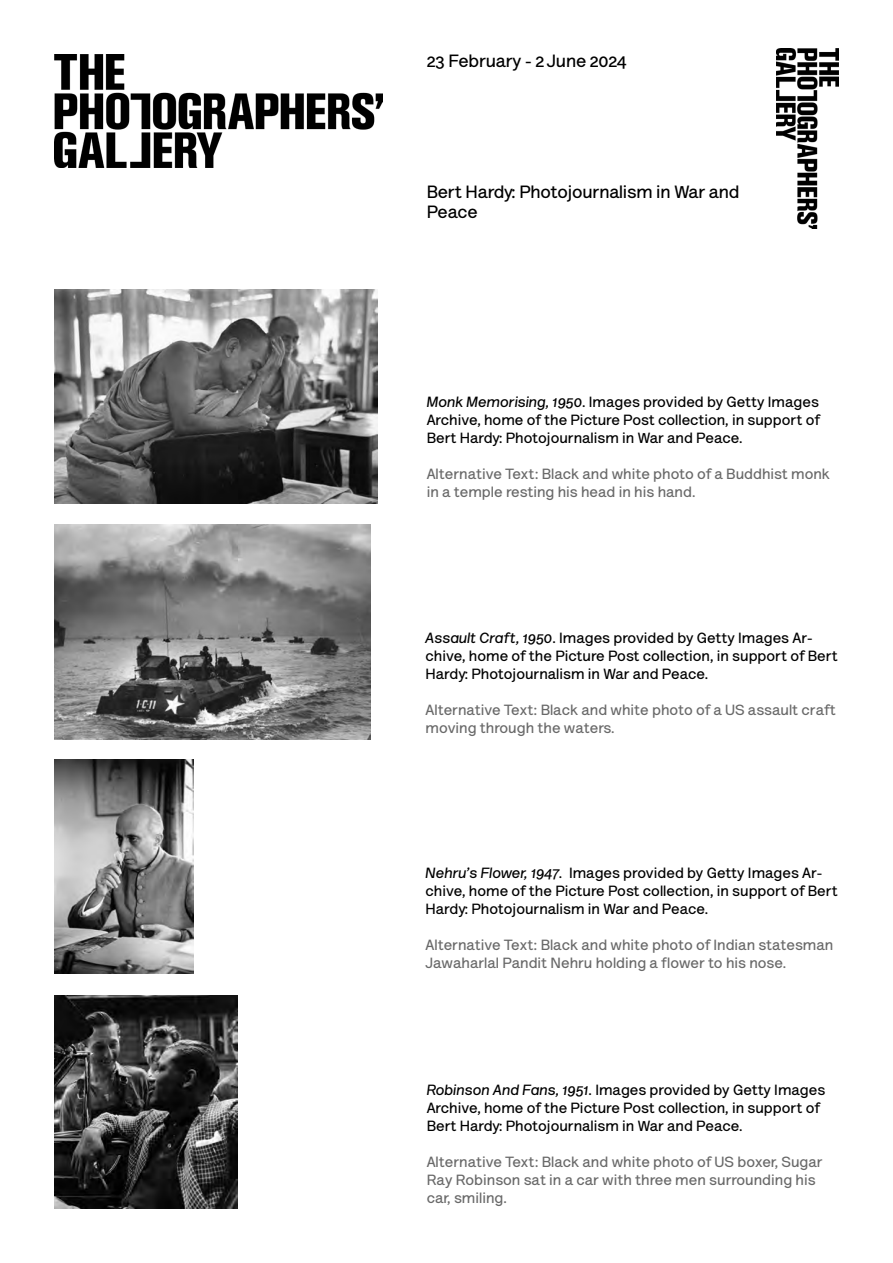
<style>
.page{position:relative;width:893px;height:1263px;background:#fff}
.page>*{position:absolute;margin:0;border:0;box-sizing:border-box;transform-origin:0 0}
.t1{font:700 18px/19.5px "Lettera Text Pro";letter-spacing:-.01em;color:#000}
.t2{font:700 15px/18px "Lettera Text Pro";color:#000}
.t3{font:700 15px/18px "Lettera Text Pro";color:#696969}
.s1{font-style:italic}
</style>
<div class="page">
<img style="left:777px;top:49px;width:62px;height:180px">
<img style="left:54px;top:54px;width:329px;height:113px">
<img style="left:54px;top:289px;width:323px;height:214px">
<img style="left:54px;top:524px;width:317px;height:216px">
<img style="left:54px;top:760px;width:140px;height:214px">
<img style="left:54px;top:995px;width:183px;height:214px">
<p class="t1" style="left:427px;top:50px;width:201px">23 February - 2 June 2024</p>
<p class="t1" style="left:427px;top:181px;width:314px">Bert Hardy: Photojournalism in War and<br>Peace</p>
<p class="t2" style="left:427px;top:392px;width:395px;text-align:justify"><span class="s1">Monk Memorising, 1950</span>. Images provided by Getty Images Archive, home of the Picture Post collection, in support of Bert Hardy: Photojournalism in War and Peace.</p>
<p class="t3" style="left:427px;top:464px;width:405px">Alternative Text: Black and white photo of a Buddhist monk in a temple resting his head in his hand.</p>
<p class="t2" style="left:426px;top:628px;width:414px"><span class="s1">Assault Craft, 1950</span>. Images provided by Getty Images Ar&shy;chive, home of the Picture Post collection, in support of Bert<br>Hardy: Photojournalism in War and Peace.</p>
<p class="t3" style="left:426px;top:700px;width:412px">Alternative Text: Black and white photo of a US assault craft moving through the waters.</p>
<p class="t2" style="left:426px;top:862px;width:414px"><span class="s1">Nehru’s Flower, 1947</span>. Images provided by Getty Images Ar&shy;chive, home of the Picture Post collection, in support of Bert<br>Hardy: Photojournalism in War and Peace.</p>
<p class="t3" style="left:426px;top:934px;width:409px">Alternative Text: Black and white photo of Indian statesman<br>Jawaharlal Pandit Nehru holding a flower to his nose.</p>
<p class="t2" style="left:427px;top:1080px;width:400px"><span class="s1">Robinson And Fans, 1951</span>. Images provided by Getty Images<br>Archive, home of the Picture Post collection, in support of<br>Bert Hardy: Photojournalism in War and Peace.</p>
<p class="t3" style="left:427px;top:1152px;width:397px">Alternative Text: Black and white photo of US boxer, Sugar<br>Ray Robinson sat in a car with three men surrounding his car, smiling.</p>
</div>
